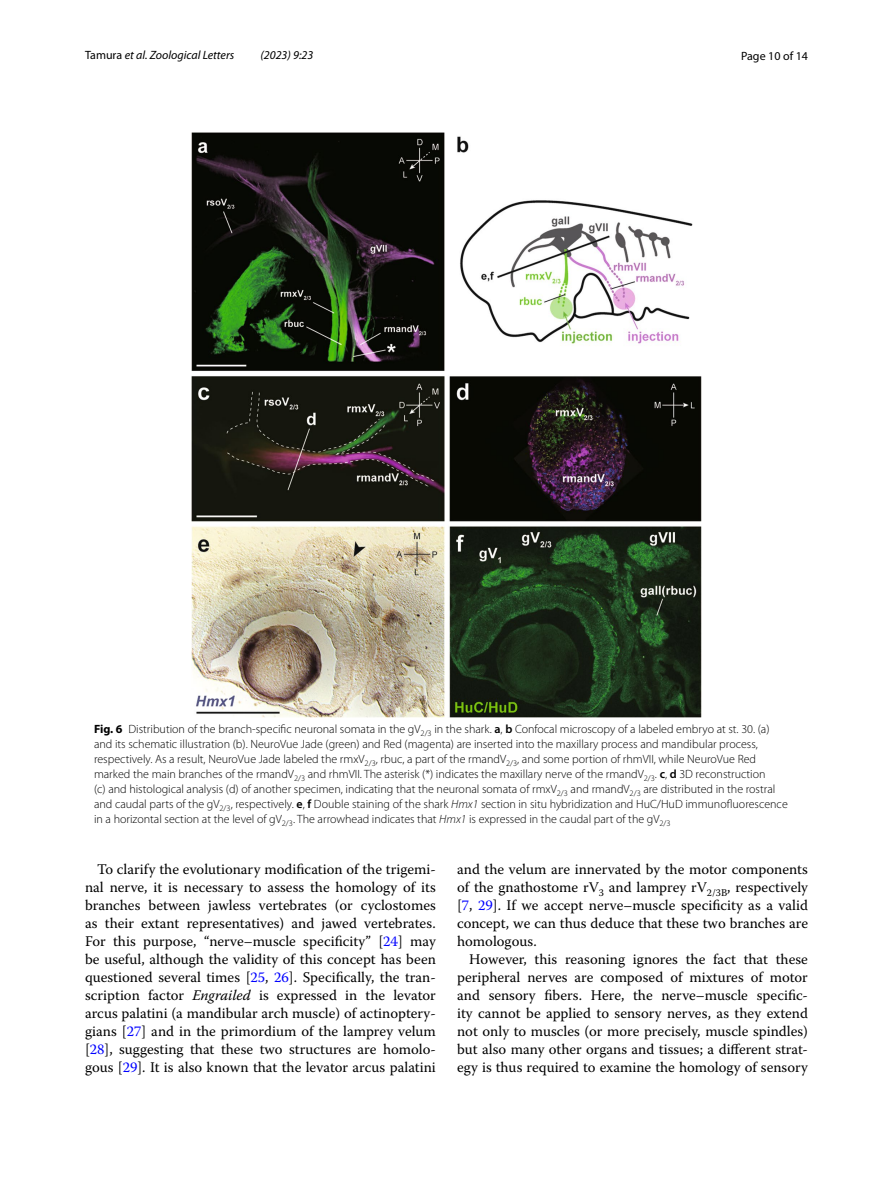
<style>
.page{position:relative;width:893px;height:1187px;background:#fff}
.page>*{position:absolute;margin:0;border:0;box-sizing:border-box;transform-origin:0 0}
.t1{font:14.7px/18px "Warnock Pro";color:#000;text-align:justify}
.t2{font:300 12px/15px "Myriad Pro";color:#000}
.t3{font:italic 12px "Myriad Pro";color:#000}
.t4{font:12px "Myriad Pro";color:#000}
.s1{font-style:normal}
.s2{font-weight:700}
.s3{font-weight:600}
.s4{font-style:italic}
.s5{color:#00f}
</style>
<div class="page">
<img style="left:191px;top:133px;width:511px;height:584px">
<p class="t3" style="left:85px;top:48px;width:151px"><span class="s1">Tamura</span> et al. Zoological Letters</p>
<p class="t3" style="left:260px;top:48px;width:54px">(2023) 9:23</p>
<p class="t4" style="left:741px;top:48px;width:68px">Page 10 of 14</p>
<p class="t2" style="left:94px;top:721px;width:695px"><span class="s2">Fig. 6</span> Distribution of the branch-specific neuronal somata in the -gV<sub>2/3</sub> in the shark. <span class="s3">a</span>, <span class="s3">b</span> Confocal microscopy of a labeled embryo at st. 30. (a) and its schematic illustration (b). NeuroVue Jade (green) and Red (magenta) are inserted into the maxillary process and mandibular process, respectively. As a result, NeuroVue Jade labeled the -rmxV<sub>2/3</sub>, rbuc, a part of the -rmandV<sub>2/3</sub>, and some portion of rhmVII, while NeuroVue Red marked the main branches of the -rmandV<sub>2/3</sub> and rhmVII. The asterisk (*) indicates the maxillary nerve of the -rmandV<sub>2/3</sub>. <span class="s3">c</span>, <span class="s3">d</span> 3D reconstruction<br>(c) and histological analysis (d) of another specimen, indicating that the neuronal somata of -rmxV<sub>2/3</sub> and -rmandV<sub>2/3</sub> are distributed in the rostral and caudal parts of the -gV<sub>2/3</sub>, respectively. <span class="s3">e</span>, <span class="s3">f</span> Double staining of the shark <span class="s4">Hmx1</span> section in situ hybridization and HuC/HuD immunofluorescence in a horizontal section at the level of -gV<sub>2/3</sub>. The arrowhead indicates that <span class="s4">Hmx1</span> is expressed in the caudal part of the -gV<sub>2/3</sub></p>
<p class="t1" style="left:85px;top:860px;width:352px;text-indent:12px">To clarify the evolutionary modification of the trigemi&shy;nal nerve, it is necessary to assess the homology of its branches between jawless vertebrates (or cyclostomes as their extant representatives) and jawed vertebrates.<br>For this purpose, “nerve–muscle specificity” [<span class="s5">24</span>] may be useful, although the validity of this concept has been questioned several times [<span class="s5">25</span>, <span class="s5">26</span>]. Specifically, the tran&shy;scription factor <span class="s4">Engrailed</span> is expressed in the levator arcus palatini (a mandibular arch muscle) of actinoptery&shy;gians [<span class="s5">27</span>] and in the primordium of the lamprey velum [<span class="s5">28</span>], suggesting that these two structures are homolo&shy;gous [<span class="s5">29</span>]. It is also known that the levator arcus palatini</p>
<p class="t1" style="left:457px;top:860px;width:352px">and the velum are innervated by the motor components of the gnathostome rV<sub>3</sub> and lamprey rV<sub>2/3B</sub>, respectively [<span class="s5">7</span>, <span class="s5">29</span>]. If we accept nerve–muscle specificity as a valid concept, we can thus deduce that these two branches are homologous.</p>
<p class="t1" style="left:457px;top:950px;width:352px;text-indent:12px">However, this reasoning ignores the fact that these peripheral nerves are composed of mixtures of motor and sensory fibers. Here, the nerve–muscle specific&shy;ity cannot be applied to sensory nerves, as they extend not only to muscles (or more precisely, muscle spindles) but also many other organs and tissues; a different strat&shy;egy is thus required to examine the homology of sensory</p>
</div>
